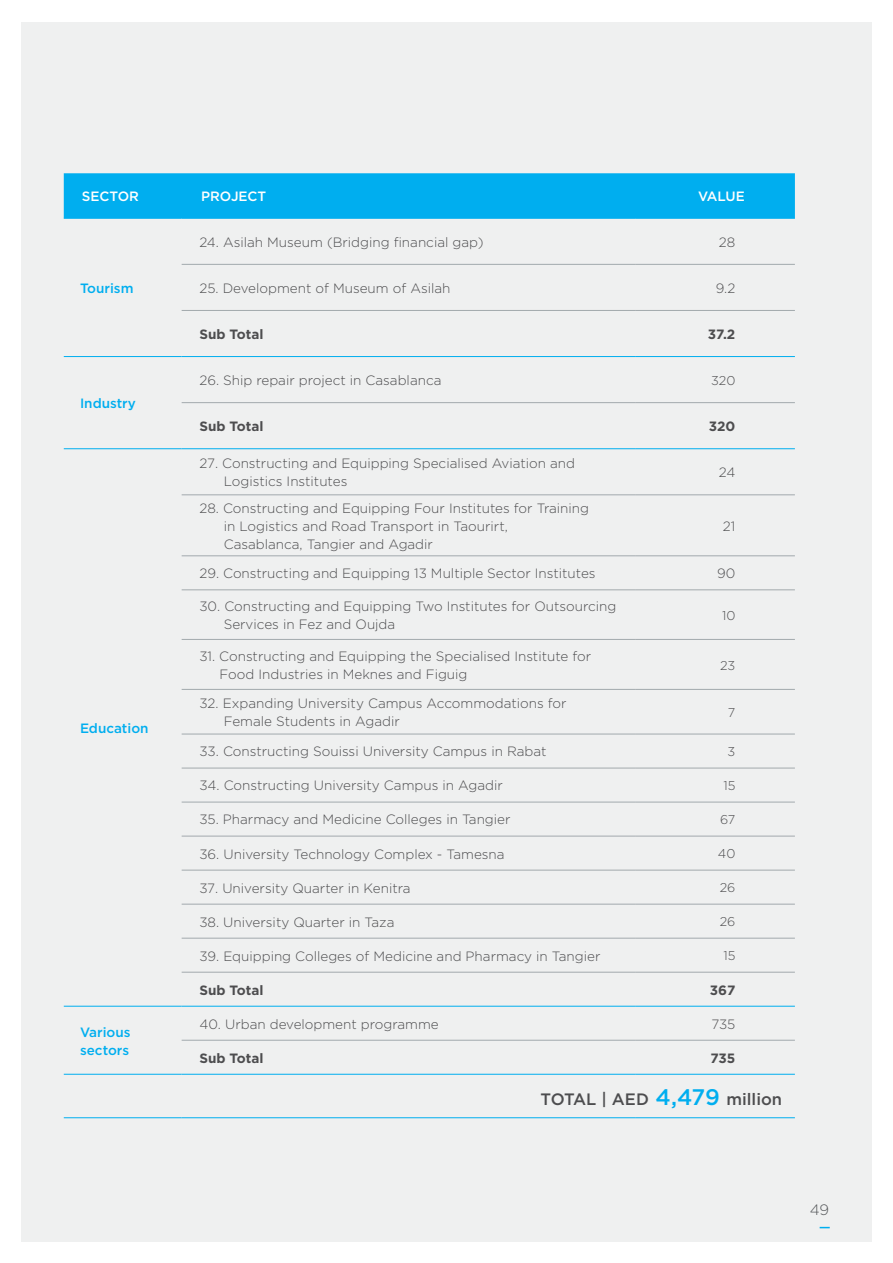
<style>
.page{position:relative;width:893px;height:1263px;background:#fff}
.page>*{position:absolute;margin:0;border:0;box-sizing:border-box;transform-origin:0 0}
.t1{font:500 16.5px "Gotham";color:#4d4d4f}
.t2{font:300 15px "Gotham";color:#55575a}
.t3{font:300 13.5px/18px "Gotham";color:#4d4d4f}
.t4{font:700 13.5px "Gotham";color:#4d4d4f}
.t5{font:500 13.5px/18px "Gotham";color:#00aeef}
.t6{font:500 13.5px "Gotham";color:#fff}
.t7{font:300 12.75px "Gotham";color:#4d4d4f}
.s1{font-size:22.5px;color:#00aeef}
</style>
<div class="page">
<div style="left:21px;top:22px;width:850px;height:1220px;background:#eff0f0"></div>
<div style="left:64px;top:173px;width:731px;height:45px;background:#00aeef"></div>
<hr style="left:182px;top:264px;width:454px;height:1px;background:#a2a9ad">
<hr style="left:636px;top:264px;width:159px;height:1px;background:#a2a9ad">
<hr style="left:182px;top:310px;width:454px;height:1px;background:#a2a9ad">
<hr style="left:636px;top:310px;width:159px;height:1px;background:#a2a9ad">
<hr style="left:182px;top:402px;width:454px;height:1px;background:#a2a9ad">
<hr style="left:636px;top:402px;width:159px;height:1px;background:#a2a9ad">
<hr style="left:182px;top:494px;width:454px;height:1px;background:#a2a9ad">
<hr style="left:636px;top:494px;width:159px;height:1px;background:#a2a9ad">
<hr style="left:182px;top:555px;width:454px;height:1px;background:#a2a9ad">
<hr style="left:636px;top:555px;width:159px;height:1px;background:#a2a9ad">
<hr style="left:182px;top:589px;width:454px;height:1px;background:#a2a9ad">
<hr style="left:636px;top:589px;width:159px;height:1px;background:#a2a9ad">
<hr style="left:182px;top:639px;width:454px;height:1px;background:#a2a9ad">
<hr style="left:636px;top:639px;width:159px;height:1px;background:#a2a9ad">
<hr style="left:182px;top:689px;width:454px;height:1px;background:#a2a9ad">
<hr style="left:636px;top:689px;width:159px;height:1px;background:#a2a9ad">
<hr style="left:182px;top:734px;width:454px;height:1px;background:#a2a9ad">
<hr style="left:636px;top:734px;width:159px;height:1px;background:#a2a9ad">
<hr style="left:182px;top:768px;width:454px;height:1px;background:#a2a9ad">
<hr style="left:636px;top:768px;width:159px;height:1px;background:#a2a9ad">
<hr style="left:182px;top:802px;width:454px;height:1px;background:#a2a9ad">
<hr style="left:636px;top:802px;width:159px;height:1px;background:#a2a9ad">
<hr style="left:182px;top:836px;width:454px;height:1px;background:#a2a9ad">
<hr style="left:636px;top:836px;width:159px;height:1px;background:#a2a9ad">
<hr style="left:182px;top:870px;width:454px;height:1px;background:#a2a9ad">
<hr style="left:636px;top:870px;width:159px;height:1px;background:#a2a9ad">
<hr style="left:182px;top:904px;width:454px;height:1px;background:#a2a9ad">
<hr style="left:636px;top:904px;width:159px;height:1px;background:#a2a9ad">
<hr style="left:182px;top:938px;width:454px;height:1px;background:#a2a9ad">
<hr style="left:636px;top:938px;width:159px;height:1px;background:#a2a9ad">
<hr style="left:182px;top:972px;width:454px;height:1px;background:#a2a9ad">
<hr style="left:636px;top:972px;width:159px;height:1px;background:#a2a9ad">
<hr style="left:182px;top:1040px;width:454px;height:1px;background:#a2a9ad">
<hr style="left:636px;top:1040px;width:159px;height:1px;background:#a2a9ad">
<hr style="left:64px;top:1117px;width:118px;height:1px;background:#00aeef">
<hr style="left:182px;top:1117px;width:454px;height:1px;background:#00aeef">
<hr style="left:636px;top:1117px;width:159px;height:1px;background:#00aeef">
<hr style="left:64px;top:1006px;width:118px;height:1px;background:#00aeef">
<hr style="left:182px;top:1006px;width:454px;height:1px;background:#00aeef">
<hr style="left:636px;top:1006px;width:159px;height:1px;background:#00aeef">
<hr style="left:64px;top:1074px;width:118px;height:1px;background:#00aeef">
<hr style="left:182px;top:1074px;width:454px;height:1px;background:#00aeef">
<hr style="left:636px;top:1074px;width:159px;height:1px;background:#00aeef">
<hr style="left:64px;top:218px;width:118px;height:1px;background:#00aeef">
<hr style="left:182px;top:218px;width:454px;height:1px;background:#00aeef">
<hr style="left:636px;top:218px;width:159px;height:1px;background:#00aeef">
<hr style="left:64px;top:356px;width:118px;height:1px;background:#00aeef">
<hr style="left:182px;top:356px;width:454px;height:1px;background:#00aeef">
<hr style="left:636px;top:356px;width:159px;height:1px;background:#00aeef">
<hr style="left:64px;top:448px;width:118px;height:1px;background:#00aeef">
<hr style="left:182px;top:448px;width:454px;height:1px;background:#00aeef">
<hr style="left:636px;top:448px;width:159px;height:1px;background:#00aeef">
<p class="t6" style="left:82px;top:188px;width:59px">SECTOR</p>
<p class="t6" style="left:201px;top:188px;width:67px">PROJECT</p>
<p class="t6" style="left:698px;top:188px;width:48px">VALUE</p>
<p class="t5" style="left:80px;top:279px;width:55px">Tourism</p>
<p class="t5" style="left:80px;top:394px;width:57px">Industry</p>
<p class="t5" style="left:80px;top:719px;width:70px">Education</p>
<p class="t5" style="left:80px;top:1023px;width:52px">Various sectors</p>
<p class="t3" style="left:199px;top:233px;width:286px">24. Asilah Museum (Bridging financial gap)</p>
<p class="t3" style="left:719px;top:233px;width:18px">28</p>
<p class="t3" style="left:199px;top:279px;width:253px">25. Development of Museum of Asilah</p>
<p class="t3" style="left:716px;top:279px;width:21px">9.2</p>
<p class="t4" style="left:199px;top:325px;width:66px">Sub Total</p>
<p class="t4" style="left:708px;top:325px;width:29px">37.2</p>
<p class="t3" style="left:199px;top:371px;width:244px">26. Ship repair project in Casablanca</p>
<p class="t7" style="left:711px;top:372px;width:26px">320</p>
<p class="t4" style="left:199px;top:417px;width:66px">Sub Total</p>
<p class="t4" style="left:709px;top:417px;width:28px">320</p>
<p class="t3" style="left:224px;top:454px;width:353px;text-indent:-24px">27. Constructing and Equipping Specialised Aviation and<br>Logistics Institutes</p>
<p class="t3" style="left:719px;top:463px;width:18px">24</p>
<p class="t3" style="left:224px;top:499px;width:367px;text-indent:-24px">28. Constructing and Equipping Four Institutes for Training in Logistics and Road Transport in Taourirt,<br>Casablanca, Tangier and Agadir</p>
<p class="t3" style="left:723px;top:517px;width:14px">21</p>
<p class="t3" style="left:199px;top:564px;width:398px">29. Constructing and Equipping 13 Multiple Sector Institutes</p>
<p class="t3" style="left:717px;top:564px;width:20px">90</p>
<p class="t3" style="left:224px;top:597px;width:394px;text-indent:-24px">30. Constructing and Equipping Two Institutes for Outsourcing<br>Services in Fez and Oujda</p>
<p class="t7" style="left:722px;top:607px;width:15px">10</p>
<p class="t3" style="left:220px;top:647px;width:373px;text-indent:-20px">31. Constructing and Equipping the Specialised Institute for<br>Food Industries in Meknes and Figuig</p>
<p class="t7" style="left:720px;top:657px;width:17px">23</p>
<p class="t3" style="left:224px;top:694px;width:344px;text-indent:-24px">32. Expanding University Campus Accommodations for<br>Female Students in Agadir</p>
<p class="t7" style="left:728px;top:704px;width:9px">7</p>
<p class="t3" style="left:199px;top:742px;width:349px">33. Constructing Souissi University Campus in Rabat</p>
<p class="t7" style="left:728px;top:743px;width:9px">3</p>
<p class="t3" style="left:199px;top:776px;width:305px">34. Constructing University Campus in Agadir</p>
<p class="t7" style="left:723px;top:778px;width:13px">15</p>
<p class="t3" style="left:199px;top:810px;width:313px">35. Pharmacy and Medicine Colleges in Tangier</p>
<p class="t7" style="left:720px;top:812px;width:17px">67</p>
<p class="t3" style="left:199px;top:844px;width:307px">36. University Technology Complex - Tamesna</p>
<p class="t7" style="left:718px;top:846px;width:19px">40</p>
<p class="t3" style="left:199px;top:878px;width:213px">37. University Quarter in Kenitra</p>
<p class="t7" style="left:720px;top:880px;width:17px">26</p>
<p class="t3" style="left:199px;top:912px;width:197px">38. University Quarter in Taza</p>
<p class="t7" style="left:720px;top:914px;width:17px">26</p>
<p class="t3" style="left:199px;top:946px;width:403px">39. Equipping Colleges of Medicine and Pharmacy in Tangier</p>
<p class="t7" style="left:723px;top:948px;width:13px">15</p>
<p class="t4" style="left:199px;top:981px;width:66px">Sub Total</p>
<p class="t4" style="left:710px;top:981px;width:27px">367</p>
<p class="t3" style="left:199px;top:1014px;width:241px">40. Urban development programme</p>
<p class="t3" style="left:711px;top:1014px;width:25px">735</p>
<p class="t4" style="left:199px;top:1049px;width:66px">Sub Total</p>
<p class="t4" style="left:710px;top:1049px;width:26px">735</p>
<p class="t1" style="left:541px;top:1088px;width:243px">TOTAL | AED <span class="s1">4,479</span> million</p>
<p class="t2" style="left:810px;top:1201px;width:21px">49</p>
</div>
